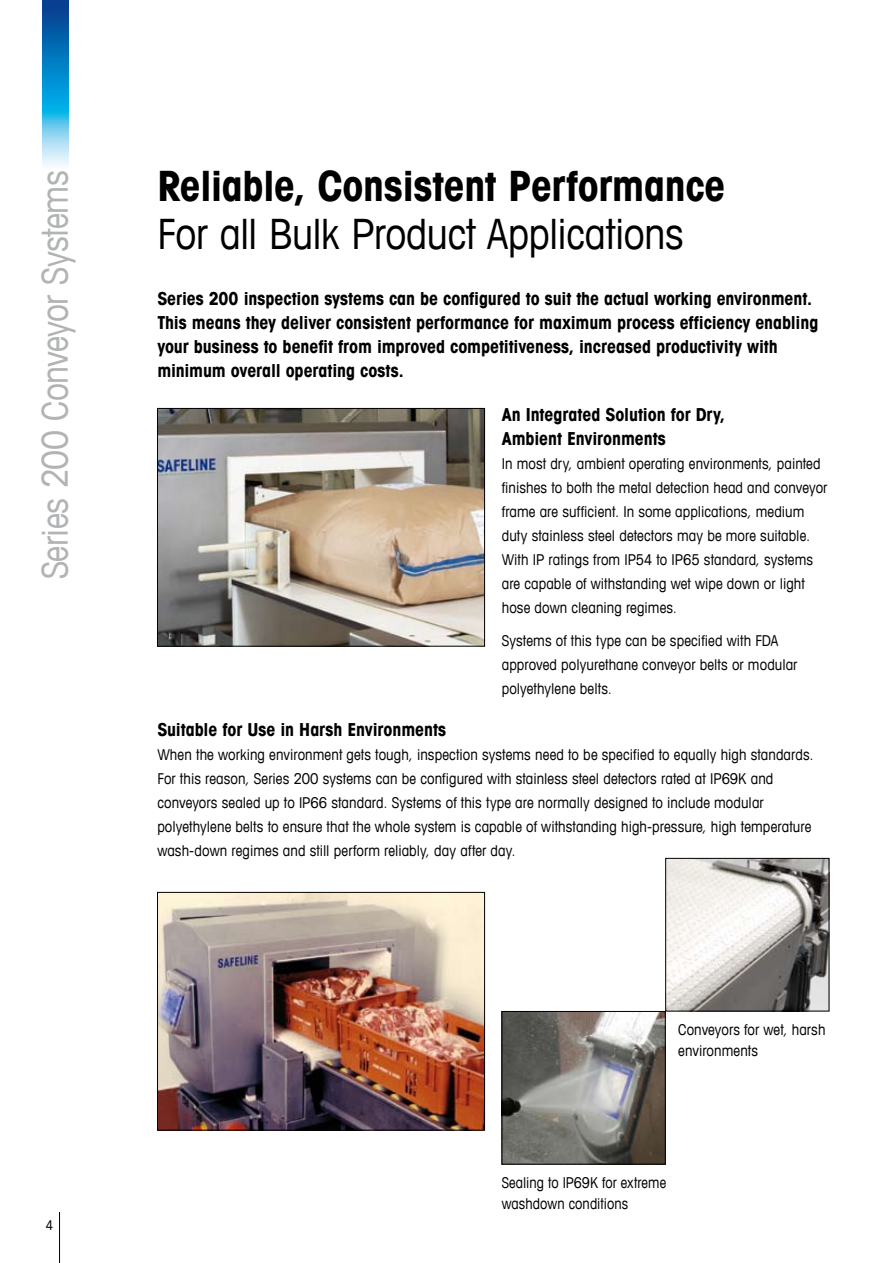
<style>
.page{position:relative;width:893px;height:1263px;background:#fff}
.page>*{position:absolute;margin:0;border:0;box-sizing:border-box;transform-origin:0 0}
.t1{font:700 condensed 42px "Avant Garde Com";letter-spacing:-.01em;color:#000}
.t2{font:condensed 42px "Avant Garde Com";letter-spacing:-.01em;color:#000}
.t3{font:condensed 36px "Avant Garde Com";letter-spacing:-.015em;color:#b1b3b4}
.t4{font:700 condensed 18px/24px "Avant Garde Com";letter-spacing:-.005em;color:#000}
.t5{font:condensed 15px/24px "Avant Garde Com";letter-spacing:.005em;color:#000}
.t6{font:condensed 13.5px "Avant Garde Com";color:#000}
</style>
<div class="page">
<img style="left:43px;top:0;width:25px;height:166px">
<hr style="left:59px;top:1212px;width:1px;height:51px;background:#000">
<img style="left:159px;top:410px;width:324px;height:234px">
<div style="left:157px;top:408px;width:328px;height:238px;border:1px solid #000"></div>
<img style="left:159px;top:894px;width:324px;height:234px">
<div style="left:157px;top:892px;width:328px;height:238px;border:1px solid #000"></div>
<img style="left:667px;top:860px;width:160px;height:149px">
<div style="left:665px;top:858px;width:164px;height:153px;border:1px solid #000"></div>
<img style="left:504px;top:1013px;width:159px;height:149px">
<div style="left:502px;top:1011px;width:163px;height:153px;border:1px solid #000"></div>
<h2 class="t3" style="left:33px;top:579px;width:411px;rotate:-90deg">Series 200 Conveyor Systems</h2>
<p class="t6" style="left:46px;top:1217px;width:9px">4</p>
<h1 class="t1" style="left:157px;top:158px;width:570px">Reliable, Consistent Performance</h1>
<h1 class="t2" style="left:157px;top:207px;width:528px">For all Bulk Product Applications</h1>
<p class="t4" style="left:157px;top:286px;width:662px">Series 200 inspection systems can be configured to suit the actual working environment.<br>This means they deliver consistent performance for maximum process efficiency enabling your business to benefit from improved competitiveness, increased productivity with minimum overall operating costs.</p>
<p class="t4" style="left:502px;top:402px;width:225px">An Integrated Solution for Dry,<br>Ambient Environments</p>
<p class="t5" style="left:502px;top:451px;width:327px">In most dry, ambient operating environments, painted finishes to both the metal detection head and conveyor frame are sufficient. In some applications, medium duty stainless steel detectors may be more suitable.<br>With IP ratings from IP54 to IP65 standard, systems are capable of withstanding wet wipe down or light hose down cleaning regimes.</p>
<p class="t5" style="left:502px;top:628px;width:297px">Systems of this type can be specified with FDA approved polyurethane conveyor belts or modular polyethylene belts.</p>
<p class="t4" style="left:157px;top:717px;width:290px">Suitable for Use in Harsh Environments</p>
<p class="t5" style="left:157px;top:742px;width:658px">When the working environment gets tough, inspection systems need to be specified to equally high standards.<br>For this reason, Series 200 systems can be configured with stainless steel detectors rated at IP69K and conveyors sealed up to IP66 standard. Systems of this type are normally designed to include modular polyethylene belts to ensure that the whole system is capable of withstanding high-pressure, high temperature wash-down regimes and still perform reliably, day after day.</p>
<p class="t5" style="left:678px;top:1019px;width:149px;line-height:21px">Conveyors for wet, harsh environments</p>
<p class="t5" style="left:502px;top:1172px;width:166px;line-height:21px">Sealing to IP69K for extreme washdown conditions</p>
</div>
